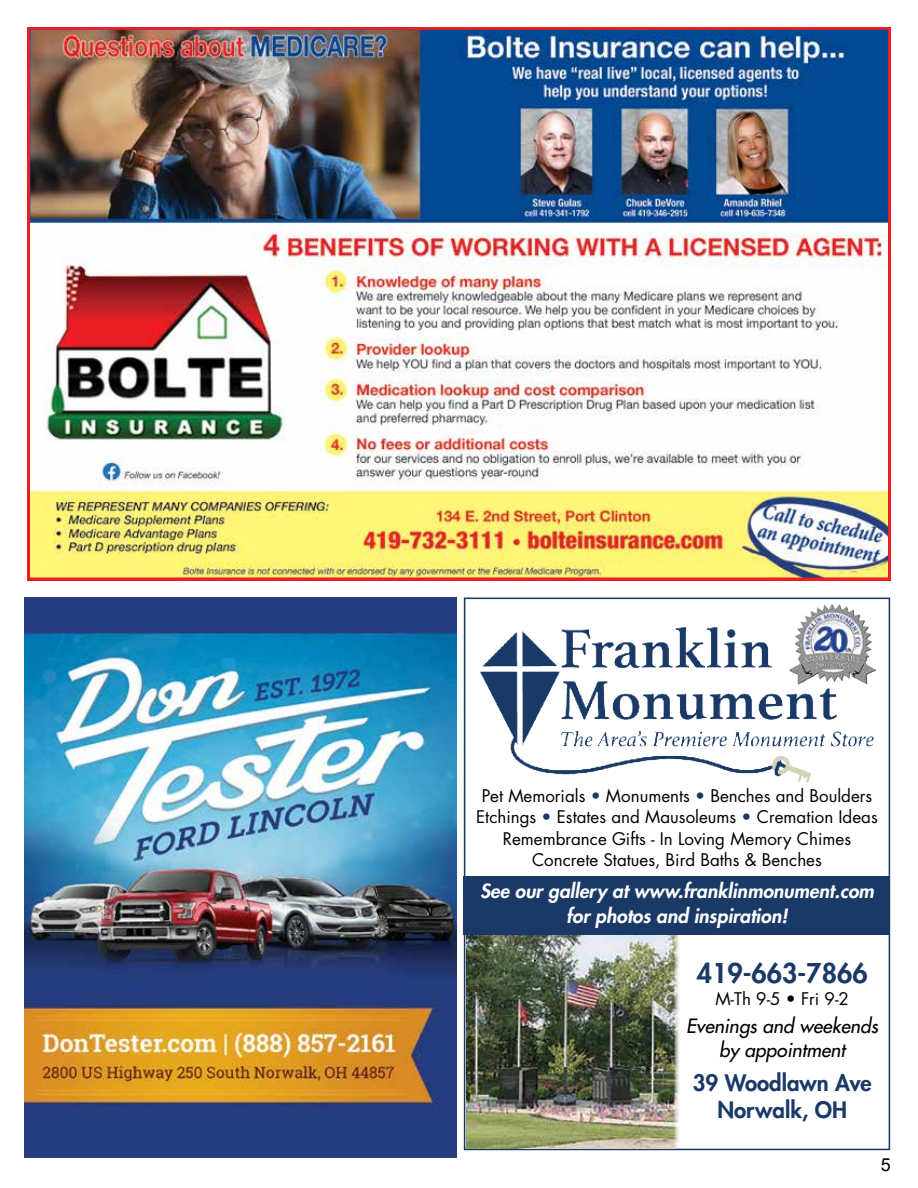
<style>
.page{position:relative;width:918px;height:1188px;background:#fff}
.page>*{position:absolute;margin:0;border:0;box-sizing:border-box;transform-origin:0 0}
.t1{font:800 26.55px "Futura Std";color:#1a3967}
.t2{font:800 22.2px/26.4px "Futura Std";color:#1a3967;text-align:center}
.t3{font:italic 800 19.2px/24.3px "Futura Std";color:#fff;text-align:center}
.t4{font:italic 500 19.2px/24.3px "Futura Std";color:#000;text-align:center}
.t5{font:18px "Arial";color:#000}
.t6{font:16.95px/21.5px "Futura Std";color:#000;text-align:center}
.s1{color:#1a3967}
</style>
<div class="page">
<img style="left:25px;top:598px;width:431px;height:559px">
<div style="left:464px;top:598px;width:426px;height:552px;border:2px solid #1a3967"></div>
<img style="left:466px;top:935px;width:214px;height:214px">
<img style="left:480px;top:627px;width:394px;height:155px">
<img style="left:789px;top:604px;width:87px;height:80px">
<div style="left:464px;top:876px;width:426px;height:59px;background:#1a3967"></div>
<img style="left:27px;top:27px;width:864px;height:553px">
<p class="t6" style="left:476px;top:785px;width:403px">Pet Memorials <span class="s1">•</span> Monuments <span class="s1">•</span> Benches and Boulders Etchings <span class="s1">•</span> Estates and Mausoleums <span class="s1">•</span> Cremation Ideas Remembrance Gifts - In Loving Memory Chimes Concrete Statues, Bird Baths &amp; Benches</p>
<p class="t3" style="left:480px;top:879px;width:395px">See our gallery at www.franklinmonument.com for photos and inspiration!</p>
<h1 class="t1" style="left:697px;top:957px;width:173px">419-663-7866</h1>
<p class="t6" style="left:715px;top:988px;width:135px">M-Th 9-5 • Fri 9-2</p>
<p class="t4" style="left:686px;top:1014px;width:194px">Evenings and weekends by appointment</p>
<h2 class="t2" style="left:693px;top:1070px;width:180px">39 Woodlawn Ave<br>Norwalk, OH</h2>
<p class="t5" style="left:881px;top:1153px;width:12px">5</p>
</div>
